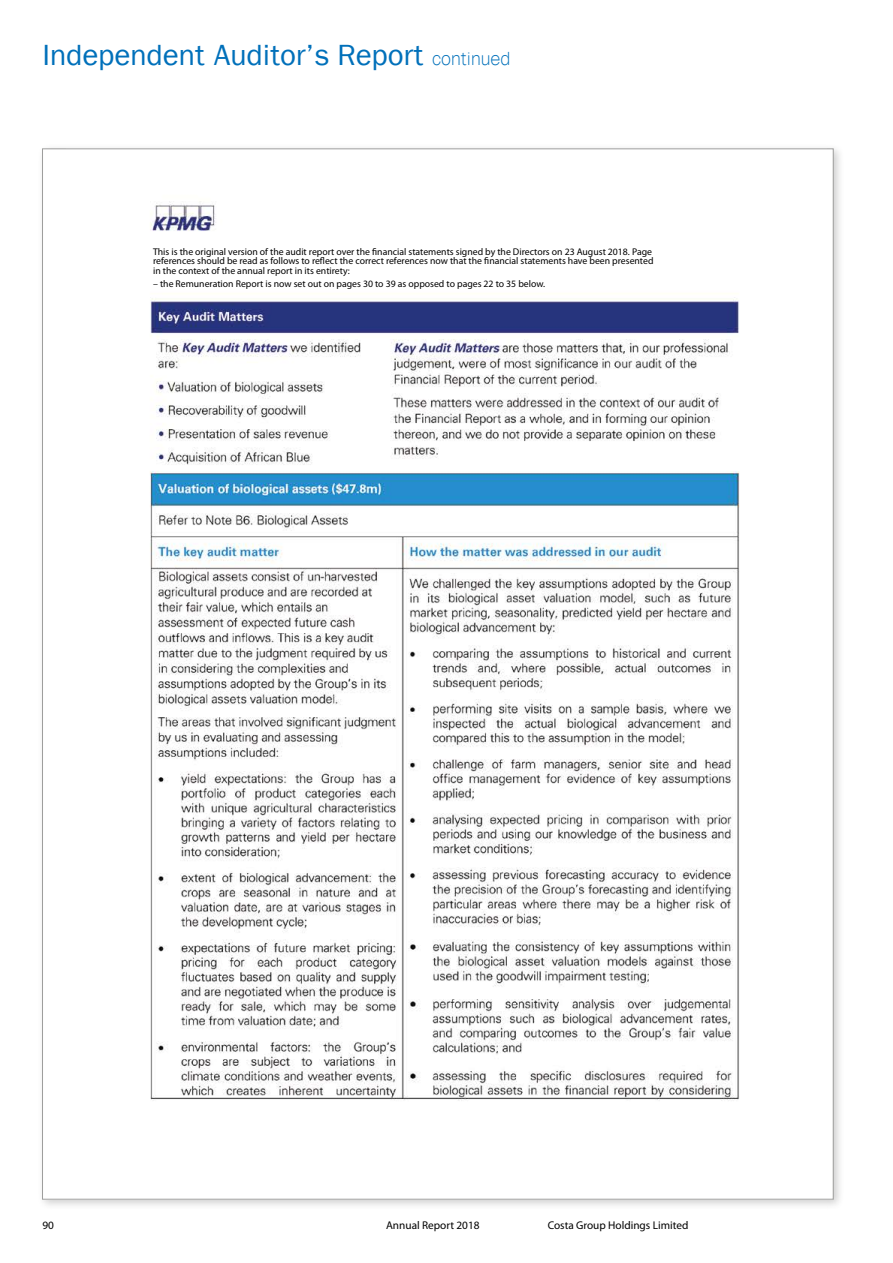
<style>
.page{position:relative;width:893px;height:1263px;background:#fff}
.page>*{position:absolute;margin:0;border:0;box-sizing:border-box;transform-origin:0 0}
.t1{font:500 30px "Tee Franklin";color:#0070ba}
.t2{font:11.25px "Myriad Pro";color:#000}
.t3{font:9.75px/9.8px "Myriad Pro";color:#000}
.s1{font-weight:300;font-size:19.5px}
</style>
<div class="page">
<div style="left:37px;top:143px;width:808px;height:1068px;background:#000;opacity:.2"></div>
<div style="left:43px;top:149px;width:790px;height:1050px;background:#fff"></div>
<img style="left:150px;top:201px;width:590px;height:900px">
<h1 class="t1" style="left:43px;top:37px;width:469px">Independent Auditor’s Report <span class="s1">continued</span></h1>
<p class="t3" style="left:153px;top:247px;width:502px">This is the original version of the audit report over the financial statements signed by the Directors on 23 August 2018. Page references should be read as follows to reflect the correct references now that the financial statements have been presented in the context of the annual report in its entirety:</p>
<p class="t3" style="left:153px;top:279px;width:394px">– the Remuneration Report is now set out on pages 30 to 39 as opposed to pages 22 to 35 below.</p>
<p class="t2" style="left:43px;top:1219px;width:13px">90</p>
<p class="t2" style="left:386px;top:1219px;width:95px">Annual Report 2018</p>
<p class="t2" style="left:548px;top:1219px;width:142px">Costa Group Holdings Limited</p>
</div>
